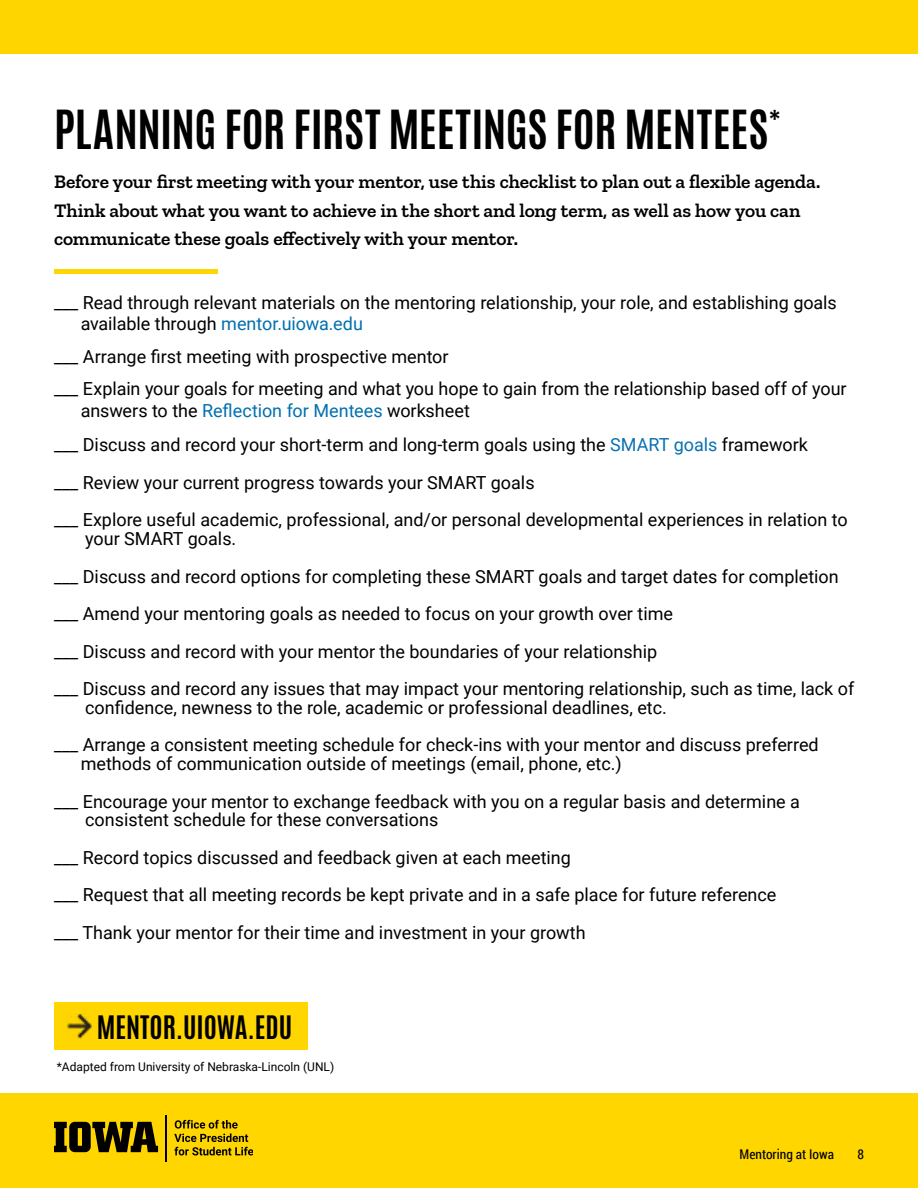
<style>
.page{position:relative;width:918px;height:1188px;background:#fff}
.page>*{position:absolute;margin:0;border:0;box-sizing:border-box;transform-origin:0 0}
.t1{font:700 45px "Antonio";letter-spacing:-.005em;color:#000}
.t2{font:700 27px "Antonio";color:#000}
.t3{font:600 19.5px/28.5px "Zilla Slab";letter-spacing:-.005em;color:#000}
.t4{font:18px/37.5px "Roboto";color:#000}
.t5{font:13.5px "Roboto Condensed";color:#000}
.t6{font:12px "Roboto";color:#000}
.s1{color:#0070ae}
.s2{color:#0871b0}
</style>
<div class="page">
<div style="left:0;top:1094px;width:918px;height:94px;background:#ffd600"></div>
<svg style="left:54px;top:1122px;width:104px;height:30px"></svg>
<svg style="left:174px;top:1120px;width:79px;height:35px"></svg>
<hr style="left:165px;top:1116px;width:2px;height:45px;background:#000">
<div style="left:54px;top:1002px;width:254px;height:48px;background:#ffd600"></div>
<img style="left:67px;top:1014px;width:24px;height:24px">
<hr style="left:54px;top:269px;width:163px;height:4px;background:#ffd600">
<div style="left:0;top:0;width:918px;height:54px;background:#ffd500"></div>
<h1 class="t1" style="left:54px;top:96px;width:728px">PLANNING FOR FIRST MEETINGS FOR MENTEES<sup>*</sup></h1>
<p class="t3" style="left:54px;top:168px;width:768px">Before your first meeting with your mentor, use this checklist to plan out a flexible agenda.<br>Think about what you want to achieve in the short and long term, as well as how you can communicate these goals effectively with your mentor.</p>
<p class="t4" style="left:81px;top:291px;width:758px;line-height:21.6px;text-indent:-27px">___ Read through relevant materials on the mentoring relationship, your role, and establishing goals available through <span class="s1">mentor.uiowa.edu</span></p>
<p class="t4" style="left:54px;top:339px;width:794px;line-height:32.2px">___ Arrange first meeting with prospective mentor<br>___ Explain your goals for meeting and what you hope to gain from the relationship based off of your</p>
<p class="t4" style="left:54px;top:392px;width:755px;line-height:35px;text-indent:27px">answers to the <span class="s1">Reflection for Mentees</span> worksheet<br>___ Discuss and record your short-term and long-term goals using the <span class="s2">SMART goals</span> framework</p>
<p class="t4" style="left:54px;top:463px;width:795px">___ Review your current progress towards your SMART goals<br>___ Explore useful academic, professional, and/or personal developmental experiences in relation to</p>
<p class="t4" style="left:54px;top:519px;width:802px;text-indent:31px">your SMART goals.<br>___ Discuss and record options for completing these SMART goals and target dates for completion ___ Amend your mentoring goals as needed to focus on your growth over time<br>___ Discuss and record with your mentor the boundaries of your relationship<br>___ Discuss and record any issues that may impact your mentoring relationship, such as time, lack of</p>
<p class="t4" style="left:54px;top:688px;width:766px;text-indent:31px">confidence, newness to the role, academic or professional deadlines, etc.<br>___ Arrange a consistent meeting schedule for check-ins with your mentor and discuss preferred</p>
<p class="t4" style="left:54px;top:744px;width:748px;text-indent:27px">methods of communication outside of meetings (email, phone, etc.)<br>___ Encourage your mentor to exchange feedback with you on a regular basis and determine a</p>
<p class="t4" style="left:54px;top:801px;width:724px;text-indent:31px">consistent schedule for these conversations<br>___ Record topics discussed and feedback given at each meeting<br>___ Request that all meeting records be kept private and in a safe place for future reference ___ Thank your mentor for their time and investment in your growth</p>
<h2 class="t2" style="left:97px;top:1007px;width:197px">MENTOR.UIOWA.EDU</h2>
<p class="t6" style="left:57px;top:1059px;width:279px">*Adapted from University of Nebraska-Lincoln (UNL)</p>
<p class="t5" style="left:740px;top:1145px;width:96px">Mentoring at Iowa</p>
<p class="t5" style="left:857px;top:1145px;width:8px">8</p>
</div>
